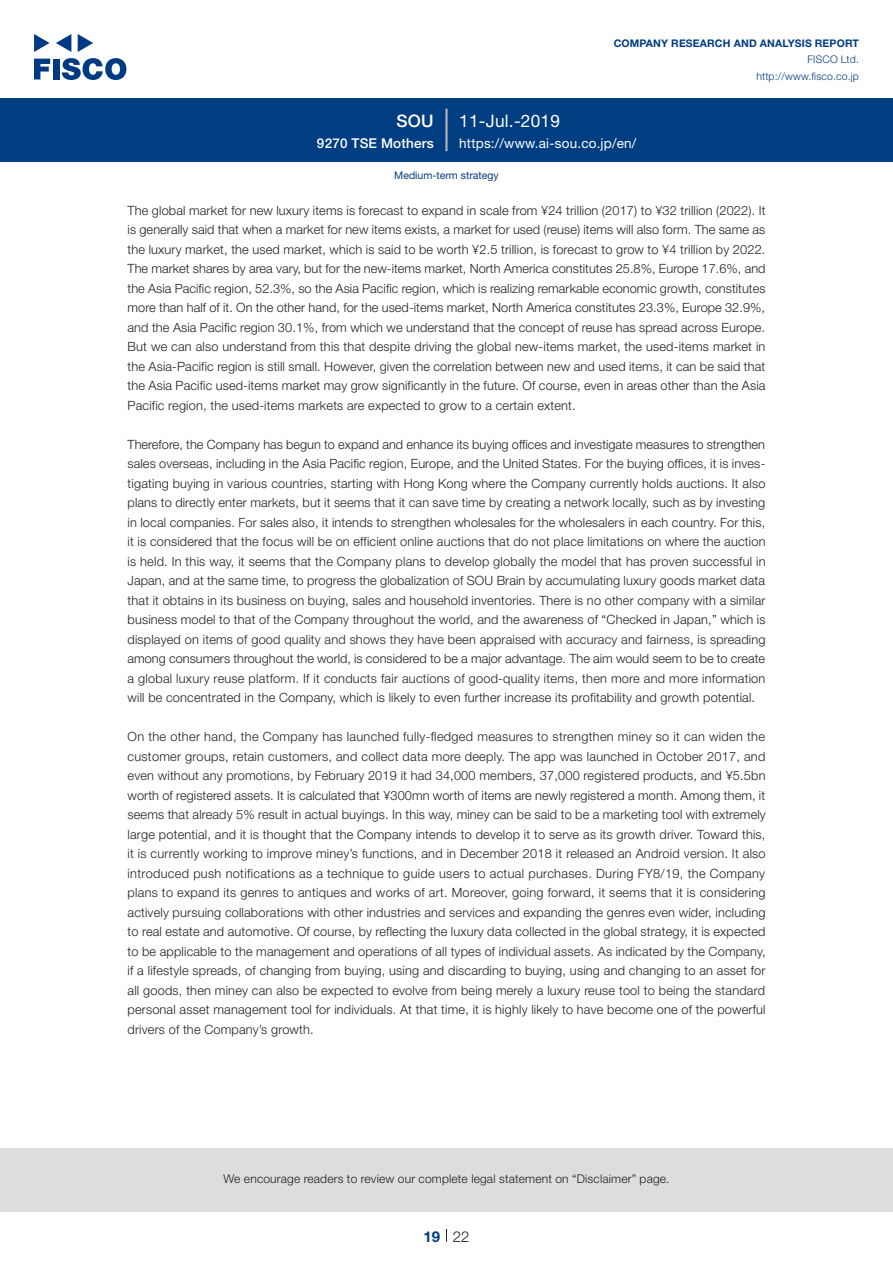
<style>
.page{position:relative;width:893px;height:1263px;background:#fff}
.page>*{position:absolute;margin:0;border:0;box-sizing:border-box;transform-origin:0 0}
.t1{font:17.25px "Helvetica Neue LT Std";letter-spacing:.015em;color:#fff}
.t2{font:500 17.25px "Helvetica Neue LT Std";color:#fff}
.t3{font:300 15px "Helvetica Neue LT Std";color:#231f20}
.t4{font:700 15px "Helvetica Neue LT Std";color:#003d81}
.t5{font:13.5px "Helvetica Neue LT Std";letter-spacing:.015em;color:#fff}
.t6{font:500 13.5px "Helvetica Neue LT Std";letter-spacing:.015em;color:#fff}
.本文_e{font:300 12.75px/19.5px "Helvetica Neue LT Std";letter-spacing:.015em;color:#231f20;text-align:justify}
.t7{font:300 12px "Helvetica Neue LT Std";letter-spacing:.015em;color:#231f20}
.t8{font:700 10.5px "Helvetica Neue LT Std";letter-spacing:.015em;color:#003d81}
.t9{font:300 10.5px/16.5px "Helvetica Neue LT Std";letter-spacing:.015em;color:#003d81;text-align:right}
.ヘッダー_e{font:10.5px "Helvetica Neue LT Std";color:#003d81}
</style>
<div class="page">
<div style="left:0;top:1148px;width:893px;height:64px;background:#ddd"></div>
<svg style="left:34px;top:59px;width:16px;height:20px"></svg>
<div style="left:53px;top:59px;width:6px;height:20px;background:#003a83"></div>
<svg style="left:62px;top:58px;width:64px;height:22px"></svg>
<svg style="left:34px;top:34px;width:16px;height:18px"></svg>
<svg style="left:78px;top:34px;width:15px;height:18px"></svg>
<svg style="left:56px;top:34px;width:15px;height:18px"></svg>
<div style="left:0;top:98px;width:893px;height:64px;background:#003d81"></div>
<hr style="left:445px;top:109px;width:3px;height:42px;background:#b5b5b6">
<svg style="left:446px;top:1229px;width:1px;height:13px"></svg>
<h1 class="t2" style="left:396px;top:110px;width:39px">SOU</h1>
<p class="t6" style="left:317px;top:135px;width:118px">9270 TSE Mothers</p>
<h1 class="t1" style="left:459px;top:110px;width:102px">11-Jul.-2019</h1>
<p class="t8" style="left:614px;top:37px;width:247px">COMPANY RESEARCH AND ANALYSIS REPORT</p>
<p class="t9" style="left:756px;top:51px;width:104px">FISCO Ltd. http://www.fisco.co j p.</p>
<p class="t5" style="left:459px;top:135px;width:179px">https://www.ai-sou.co j p. /en/</p>
<p class="ヘッダー_e" style="left:394px;top:169px;width:106px">Medium-term strategy</p>
<p class="本文_e" style="left:128px;top:200px;width:640px">The global market for new luxury items is forecast to expand in scale from ¥24 trillion (2017) to ¥32 trillion (2022 I t.) is generally said that when a market for new items exists a, market for used (reuse) items will also form. The same as the luxury market, the used market, which is said to be worth ¥2.5 trillion is, forecast to grow to ¥4 trillion by 2022.<br>The market shares by area vary, but for the new-items market, North America constitutes 25.8%, Europe 17.6%, and the Asia Pacific region, 52.3%, so the Asia Pacific region, which is realizing remarkable economic growth, constitutes more than half of .i t On the other hand, for the used-items market, North America constitutes 23.3%, Europe 32.9%, and the Asia Pacific region 30.1%, from which we understand that the concept of reuse has spread across Europe.<br>But we can also understand from this that despite driving the global new-items market, the used-items market in the Asia-Pacific region is still small. However, given the correlation between new and used items it, can be said that the Asia Pacific used-items market may grow significantly in the future. Of course, even in areas other than the Asia Pacific region, the used-items markets are expected to grow to a certain extent.</p>
<p class="本文_e" style="left:128px;top:434px;width:639px">Therefore, the Company has begun to expand and enhance its buying offices and investigate measures to strengthen</p>
<p class="本文_e" style="left:128px;top:473px;width:639px">tigating buying in various countries, starting with Hong Kong where the Company currently holds auctions It. also</p>
<p class="本文_e" style="left:128px;top:454px;width:639px">sales overseas, including in the Asia Pacific region, Europe, and the United States. For the buying offices isit, inves-</p>
<p class="本文_e" style="left:128px;top:493px;width:640px">plans to directly enter markets, but it seems that it can save time by creating a network locally, such as by investing in local companies. For sales also it, intends to strengthen wholesales for the wholesalers in each country. For this,<br>isit considered that the focus will be on efficient online auctions that do not place limitations on where the auction is held In. this way it, seems that the Company plans to develop globally the model that has proven successful in Japan, and at the same time to, progress the globalization of SOU Brain by accumulating luxury goods market data that it obtains in its business on buying, sales and household inventories. There is no other company with a similar business model to that of the Company throughout the world, and the awareness of “Checked in Japan,” which is displayed on items of good quality and shows they have been appraised with accuracy and fairness is, spreading among consumers throughout the world is, considered to be a major advantage. The aim would seem to be to create a global luxury reuse platform itIf. conducts fair auctions of good-quality items, then more and more information will be concentrated in the Company, which is likely to even further increase its profitability and growth potential.</p>
<p class="本文_e" style="left:128px;top:727px;width:640px">On the other hand, the Company has launched fully-fledged measures to strengthen miney so it can widen the customer groups, retain customers, and collect data more deeply. The app was launched in October 2017, and even without any promotions, by February 2019 it had 34,000 members, 37,000 registered products, and ¥5.5bn worth of registered assets isIt. calculated that ¥300mn worth of items are newly registered a month. Among them it, seems that already 5% result in actual buyings In. this way, miney can be said to be a marketing tool with extremely large potential, and isit thought that the Company intends to develop it to serve as its growth driver. Toward this,<br>isit currently working to improve miney s’ functions, and in December 2018 it released an Android version It. also introduced push notifications as a technique to guide users to actual purchases. During FY8/19, the Company plans to expand its genres to antiques and works of art. Moreover, going forward it, seems that isit considering actively pursuing collaborations with other industries and services and expanding the genres even wider, including to real estate and automotive. Of course, by reflecting the luxury data collected in the global strategy isit, expected to be applicable to the management and operations of all types of individual assets. As indicated by the Company,<br>aif lifestyle spreads, of changing from buying, using and discarding to buying, using and changing to an asset for all goods, then miney can also be expected to evolve from being merely a luxury reuse tool to being the standard personal asset management tool for individuals. At that time isit, highly likely to have become one of the powerful drivers of the Company s’ growth.</p>
<p class="t7" style="left:223px;top:1171px;width:448px">We encourage readers to review our complete legal statement on “Disclaimer” page.</p>
<p class="t4" style="left:423px;top:1227px;width:18px">19</p>
<p class="t3" style="left:453px;top:1227px;width:18px">22</p>
</div>
